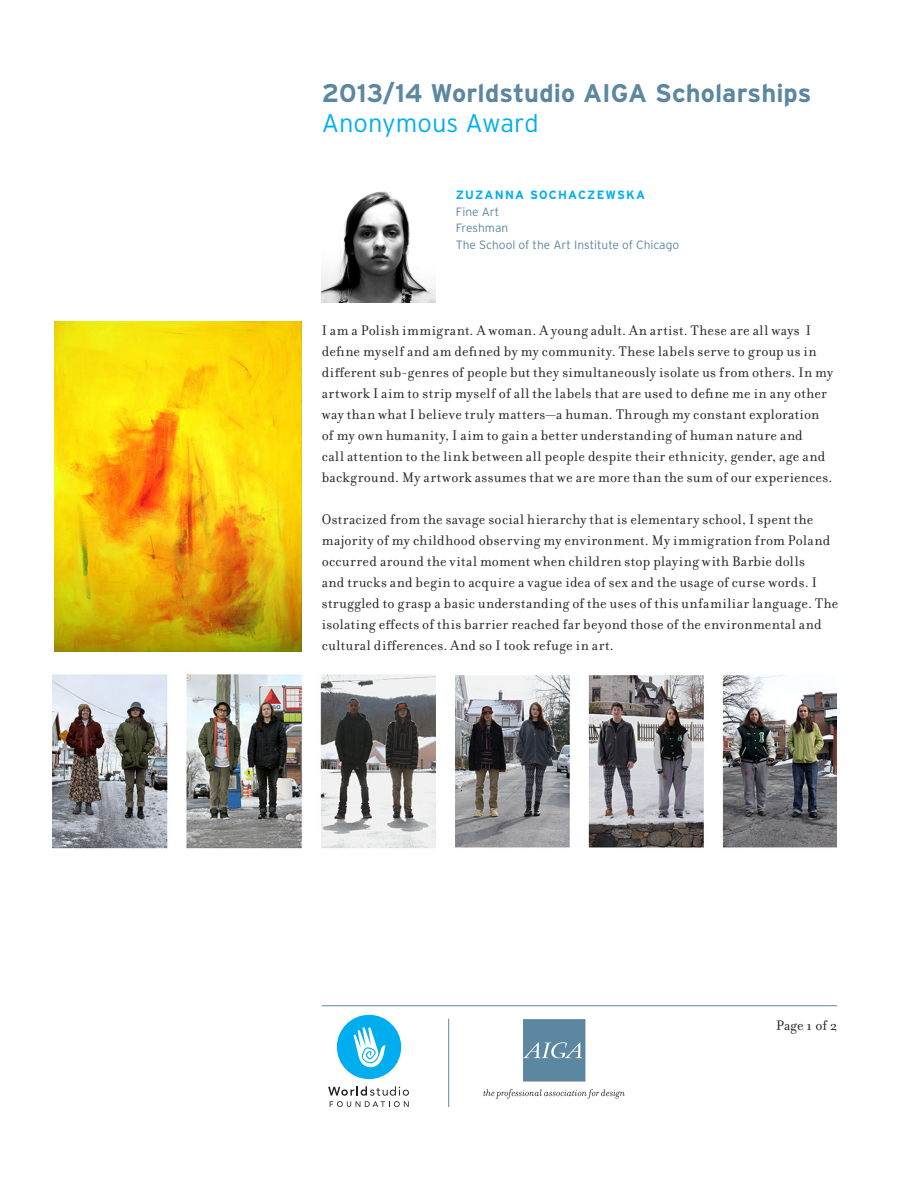
<style>
.page{position:relative;width:918px;height:1188px;background:#fff}
.page>*{position:absolute;margin:0;border:0;box-sizing:border-box;transform-origin:0 0}
.ScholarshipHeader{font:700 25.5px "Interstate";color:#5c87a1}
.award{font:300 25.5px "Interstate";color:#00aeef}
.body{font:15px/21px "Filosofia";letter-spacing:.025em;color:#231f20}
.StudentInfo{font:300 12px "Interstate";color:#5c87a1}
.StudentName{font:700 12px "Interstate";letter-spacing:.1em;color:#00aeef}
</style>
<div class="page">
<svg style="left:328px;top:1086px;width:81px;height:21px"></svg>
<div style="left:337px;top:1015px;width:64px;height:64px;background:#00aeef;border-radius:50%"></div>
<svg style="left:354px;top:1027px;width:32px;height:40px"></svg>
<svg style="left:523px;top:1019px;width:62px;height:63px;background:#668ea7"></svg>
<svg style="left:483px;top:1089px;width:142px;height:10px"></svg>
<hr style="left:322px;top:1005px;width:515px;height:1px;background:#5c87a1">
<hr style="left:448px;top:1019px;width:1px;height:88px;background:#5c87a1">
<img style="left:322px;top:191px;width:113px;height:112px">
<img style="left:52px;top:674px;width:383px;height:175px">
<img style="left:455px;top:675px;width:382px;height:173px">
<img style="left:54px;top:321px;width:248px;height:330px">
<p class="ScholarshipHeader" style="left:322px;top:78px;width:491px">2013/14 Worldstudio AIGA Scholarships</p>
<p class="award" style="left:322px;top:108px;width:218px">Anonymous Award</p>
<p class="StudentName" style="left:456px;top:189px;width:191px">ZUZANNA SOCHACZEWSKA</p>
<p class="StudentInfo" style="left:456px;top:205px;width:45px">Fine Art</p>
<p class="StudentInfo" style="left:456px;top:221px;width:54px">Freshman</p>
<p class="StudentInfo" style="left:456px;top:238px;width:225px">The School of the Art Institute of Chicago</p>
<p class="body" style="left:322px;top:320px;width:513px">I am a Polish immigrant. A woman. A young adult. An artist. These are all ways I define myself and am defined by my community. These labels serve to group us in different sub-genres of people but they simultaneously isolate us from others. In my artwork I aim to strip myself of all the labels that are used to define me in any other way than what I believe truly matters—a human. Through my constant exploration of my own humanity, I aim to gain a better understanding of human nature and<br>call attention to the link between all people despite their ethnicity, gender, age and background. My artwork assumes that we are more than the sum of our experiences.</p>
<p class="body" style="left:322px;top:509px;width:518px">Ostracized from the savage social hierarchy that is elementary school, I spent the majority of my childhood observing my environment. My immigration from Poland occurred around the vital moment when children stop playing with Barbie dolls<br>and trucks and begin to acquire a vague idea of sex and the usage of curse words. I struggled to grasp a basic understanding of the uses of this unfamiliar language. The isolating effects of this barrier reached far beyond those of the environmental and cultural differences. And so I took refuge in art.</p>
<p class="body" style="left:776px;top:1015px;width:62px">Page 1 of 2</p>
</div>
